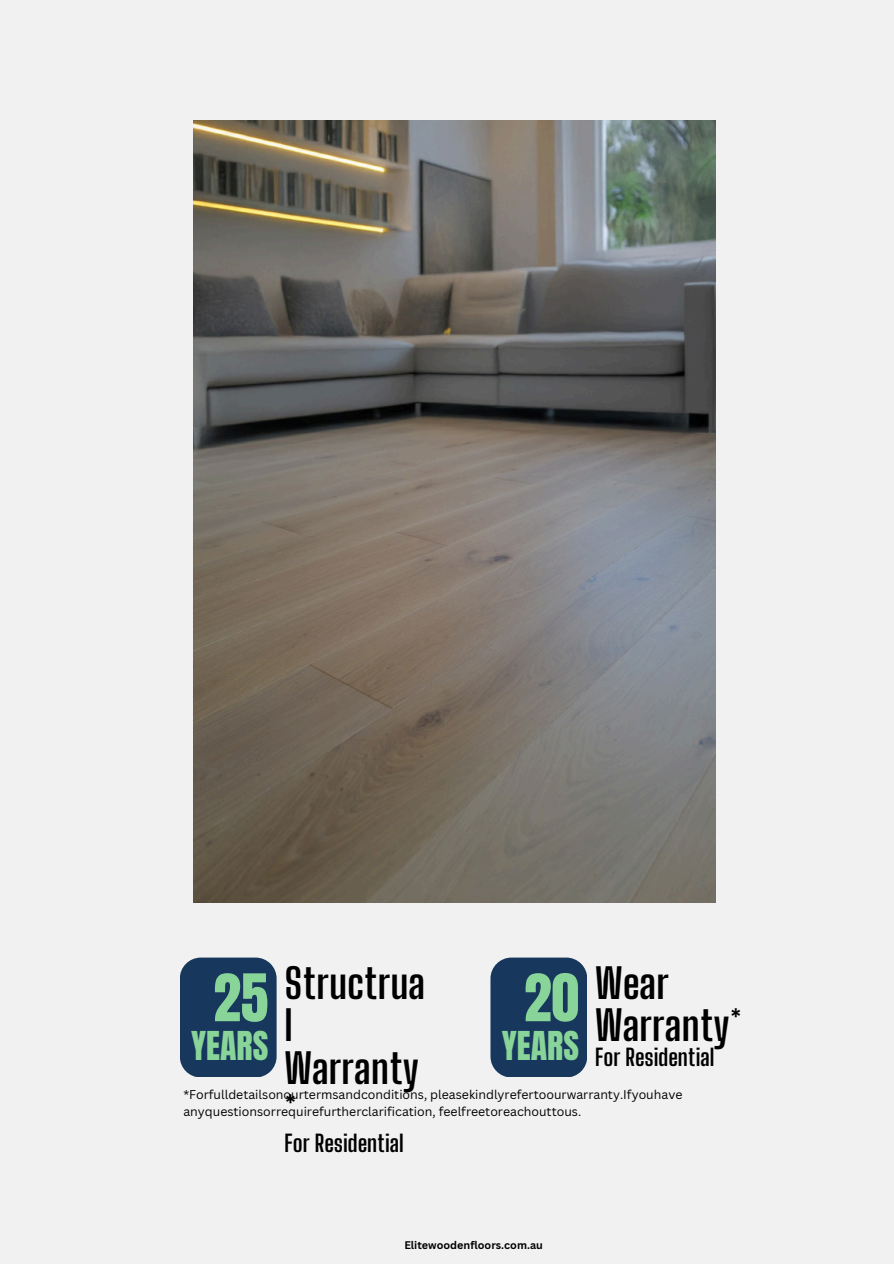
<style>
.page{position:relative;width:894px;height:1264px;background:#fff}
.page>*{position:absolute;margin:0;border:0;box-sizing:border-box;transform-origin:0 0}
.t1{font:55.65px "Anton";color:#88d499}
.t2{font:700 41.1px/42.8px "Big Shoulders Display";color:#000}
.t3{font:33.75px "Anton";color:#88d499}
.t4{font:700 23.1px "Big Shoulders Display";color:#000}
.t5{font:12.3px/16.5px "Canva Sans";color:#000}
.t6{font:700 10.8px "Canva Sans";color:#000}
</style>
<div class="page">
<div style="left:0;top:0;width:893px;height:1263px;background:#f1f1f1"></div>
<img style="left:194px;top:121px;width:521px;height:781px">
<div style="left:180px;top:957px;width:96px;height:120px;background:#18375d"></div>
<div style="left:490px;top:957px;width:97px;height:120px;background:#18375d"></div>
<h2 class="t2" style="left:284px;top:961px;width:142px">Structrua l<br>Warranty *</h2>
<h3 class="t4" style="left:284px;top:1129px;width:121px">For Residential</h3>
<h2 class="t2" style="left:595px;top:961px;width:148px">Wear<br>Warranty*</h2>
<h3 class="t4" style="left:595px;top:1043px;width:121px">For Residential</h3>
<h1 class="t1" style="left:524px;top:957px;width:56px">20</h1>
<h3 class="t3" style="left:501px;top:1021px;width:79px">YEARS</h3>
<p class="t5" style="left:183px;top:1086px;width:500px">*Forfulldetailsonourtermsandconditions, pleasekindlyrefertoourwarranty.Ifyouhave anyquestionsorrequirefurtherclarification, feelfreetoreachouttous.</p>
<h1 class="t1" style="left:213px;top:957px;width:56px">25</h1>
<h3 class="t3" style="left:191px;top:1021px;width:79px">YEARS</h3>
<p class="t6" style="left:404px;top:1237px;width:140px">Elitewoodenfloors.com.au</p>
</div>
